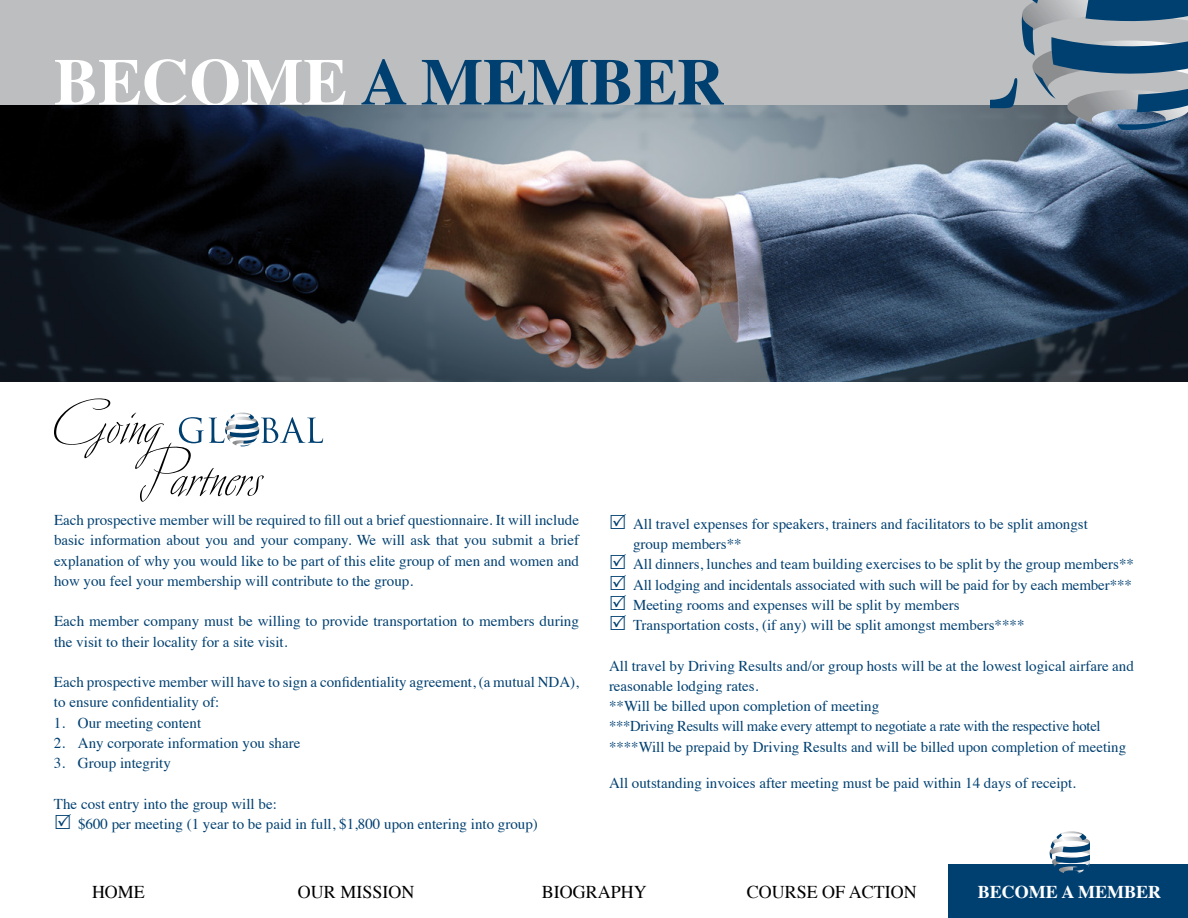
<style>
.page{position:relative;width:1188px;height:918px;background:#fff}
.page>*{position:absolute;margin:0;border:0;box-sizing:border-box;transform-origin:0 0}
.t1{font:700 66px "Times";color:#004071}
.t2{font:18px "Times";color:#000}
.t3{font:700 18px "Times";color:#fff}
.t4{font:15px/20.2px "Times";color:#004071}
.s1{color:#fff}
</style>
<div class="page">
<div style="left:0;top:0;width:1188px;height:105px;background:#bcbec0"></div>
<div style="left:948px;top:865px;width:240px;height:53px;background:#004071"></div>
<img style="left:0;top:106px;width:1188px;height:275px">
<svg style="left:1044px;top:831px;width:46px;height:43px"></svg>
<svg style="left:991px;top:0;width:197px;height:131px"></svg>
<svg style="left:54px;top:398px;width:269px;height:104px"></svg>
<h1 class="t1" style="left:54px;top:19px;width:673px"><span class="s1">BECOME</span> A MEMBER</h1>
<p class="t4" style="left:54px;top:509px;width:527px;text-align:justify">Each prospective member will be required to fill out a brief questionnaire. It will include basic information about you and your company. We will ask that you submit a brief explanation of why you would like to be part of this elite group of men and women and how you feel your membership will contribute to the group.</p>
<p class="t4" style="left:54px;top:610px;width:527px">Each member company must be willing to provide transportation to members during the visit to their locality for a site visit.</p>
<p class="t4" style="left:54px;top:671px;width:526px">Each prospective member will have to sign a confidentiality agreement, (a mutual NDA), to ensure confidentiality of:</p>
<p class="t4" style="left:54px;top:711px;width:149px">1. Our meeting content</p>
<p class="t4" style="left:54px;top:732px;width:248px">2. Any corporate information you share</p>
<p class="t4" style="left:54px;top:752px;width:118px">3. Group integrity</p>
<p class="t4" style="left:78px;top:792px;width:461px;text-indent:-24px">The cost entry into the group will be:<br>$600 per meeting (1 year to be paid in full, $1,800 upon entering into group)</p>
<p class="t4" style="left:633px;top:513px;width:503px">All travel expenses for speakers, trainers and facilitators to be split amongst<br>group members**<br>All dinners, lunches and team building exercises to be split by the group members** All lodging and incidentals associated with such will be paid for by each member*** Meeting rooms and expenses will be split by members<br>Transportation costs, (if any) will be split amongst members****</p>
<p class="t4" style="left:609px;top:654px;width:526px">All travel by Driving Results and/or group hosts will be at the lowest logical airfare and reasonable lodging rates.<br>**Will be billed upon completion of meeting<br>***Driving Results will make every attempt to negotiate a rate with the respective hotel ****Will be prepaid by Driving Results and will be billed upon completion of meeting</p>
<p class="t4" style="left:609px;top:772px;width:469px">All outstanding invoices after meeting must be paid within 14 days of receipt.</p>
<p class="t2" style="left:92px;top:875px;width:54px">HOME</p>
<p class="t2" style="left:298px;top:875px;width:118px">OUR MISSION</p>
<p class="t2" style="left:542px;top:875px;width:106px">BIOGRAPHY</p>
<p class="t2" style="left:747px;top:875px;width:172px">COURSE OF ACTION</p>
<p class="t3" style="left:978px;top:874px;width:185px">BECOME A MEMBER</p>
</div>
